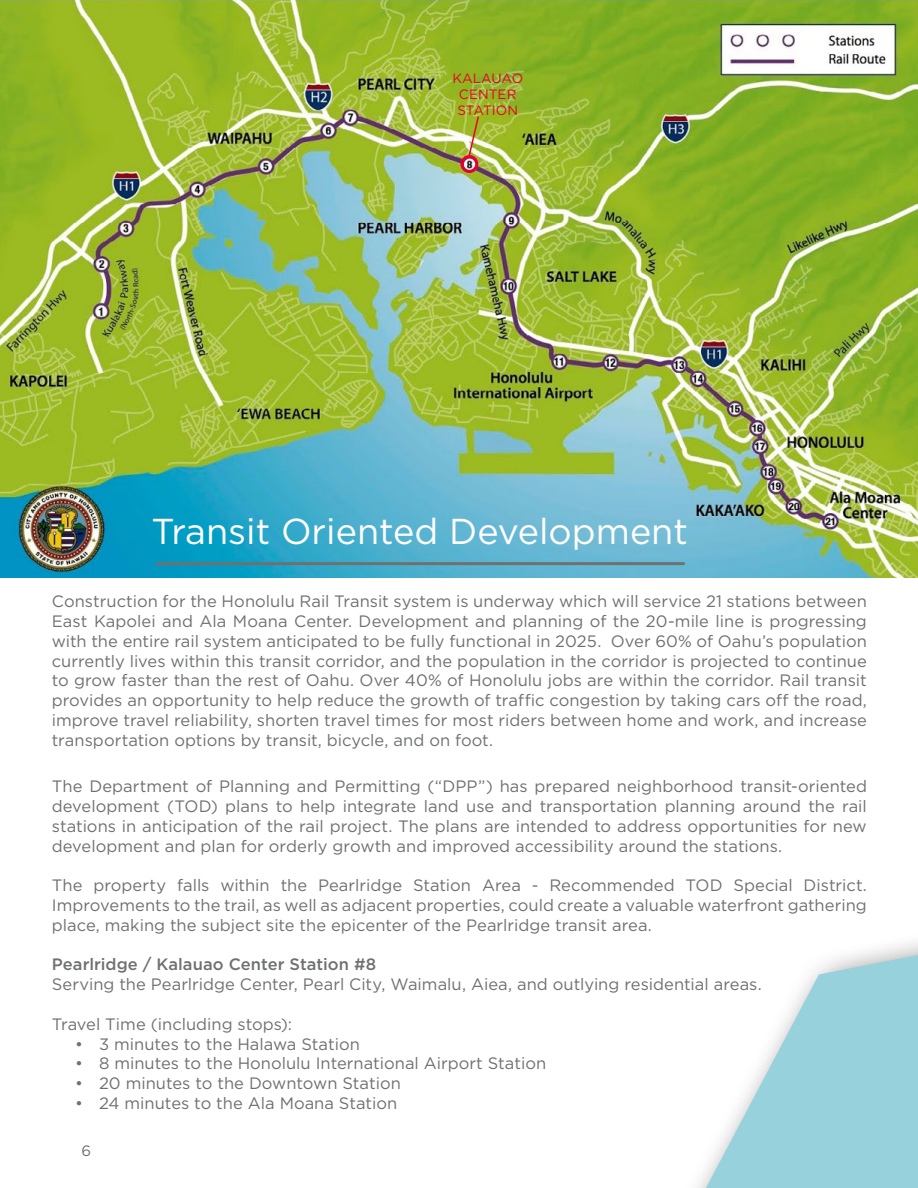
<style>
.page{position:relative;width:918px;height:1188px;background:#fff}
.page>*{position:absolute;margin:0;border:0;box-sizing:border-box;transform-origin:0 0}
.t1{font:36px "Gotham";color:#fff}
.t2{font:16.5px/19.8px "Gotham";color:#6f7171;text-align:justify}
.t3{font:500 16.5px "Gotham";color:#6f7171}
.t4{font:15px "Gotham";color:#6f7171}
.t5{font:13.5px/16.2px "Gotham";letter-spacing:.005em;color:#e8002a;text-align:center}
</style>
<div class="page">
<svg style="left:706px;top:955px;width:212px;height:233px;fill:#97d1dc"></svg>
<img style="left:0;top:0;width:918px;height:577px">
<div style="left:460px;top:155px;width:18px;height:18px;border:3px solid #e8002a;border-radius:50%"></div>
<svg style="left:468px;top:115px;width:12px;height:42px"></svg>
<hr style="left:156px;top:562px;width:529px;height:3px;background:#6f7171">
<p class="t5" style="left:452px;top:70px;width:72px">KALAUAO<br>CENTER<br>STATION</p>
<h1 class="t1" style="left:152px;top:510px;width:538px">Transit Oriented Development</h1>
<p class="t2" style="left:52px;top:591px;width:817px">Construction for the Honolulu Rail Transit system is underway which will service 21 stations between East Kapolei and Ala Moana Center. Development and planning of the 20-mile line is progressing with the entire rail system anticipated to be fully functional in 2025. Over 60% of Oahu’s population currently lives within this transit corridor, and the population in the corridor is projected to continue to grow faster than the rest of Oahu. Over 40% of Honolulu jobs are within the corridor. Rail transit provides an opportunity to help reduce the growth of traffic congestion by taking cars off the road, improve travel reliability, shorten travel times for most riders between home and work, and increase transportation options by transit, bicycle, and on foot.</p>
<p class="t2" style="left:52px;top:776px;width:817px">The Department of Planning and Permitting (“DPP”) has prepared neighborhood transit-oriented development (TOD) plans to help integrate land use and transportation planning around the rail stations in anticipation of the rail project. The plans are intended to address opportunities for new development and plan for orderly growth and improved accessibility around the stations.</p>
<p class="t2" style="left:52px;top:875px;width:817px">The property falls within the Pearlridge Station Area - Recommended TOD Special District.<br>Improvements to the trail, as well as adjacent properties, could create a valuable waterfront gathering place, making the subject site the epicenter of the Pearlridge transit area.</p>
<p class="t3" style="left:52px;top:955px;width:326px">Pearlridge / Kalauao Center Station #8</p>
<p class="t2" style="left:52px;top:974px;width:711px">Serving the Pearlridge Center, Pearl City, Waimalu, Aiea, and outlying residential areas.</p>
<p class="t2" style="left:52px;top:1014px;width:242px">Travel Time (including stops):</p>
<p class="t2" style="left:75px;top:1034px;width:286px">• 3 minutes to the Halawa Station</p>
<p class="t2" style="left:75px;top:1054px;width:473px">• 8 minutes to the Honolulu International Airport Station</p>
<p class="t2" style="left:75px;top:1073px;width:327px">• 20 minutes to the Downtown Station</p>
<p class="t2" style="left:75px;top:1093px;width:324px">• 24 minutes to the Ala Moana Station</p>
<p class="t4" style="left:81px;top:1141px;width:11px">6</p>
</div>
